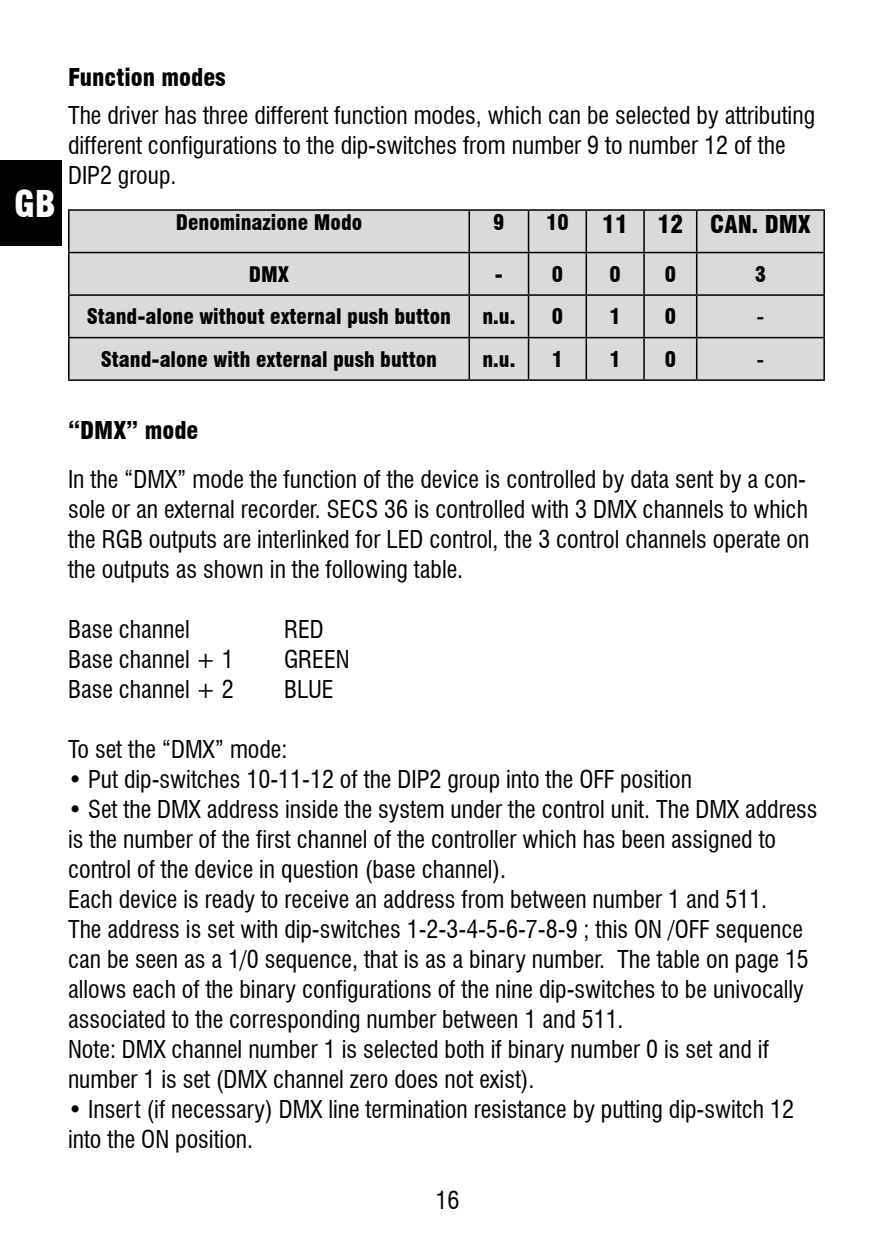
<style>
.page{position:relative;width:893px;height:1259px;background:#fff}
.page>*{position:absolute;margin:0;border:0;box-sizing:border-box;transform-origin:0 0}
.t1{font:900 condensed 36px "Swiss 721 BT";color:#fff}
.t2{font:condensed 24px/30px "Swiss 721 BT";color:#000}
.t3{font:900 condensed 24px "Swiss 721 BT";color:#000}
.t4{font:900 condensed 21px "Swiss 721 BT";color:#000}
</style>
<div class="page">
<div style="left:0;top:161px;width:62px;height:85px;background:#000"></div>
<div style="left:70px;top:211px;width:753px;height:168px;background:#d9dadb"></div>
<hr style="left:68px;top:209px;width:401px;height:2px;background:#000">
<hr style="left:68px;top:211px;width:2px;height:41px;background:#000">
<hr style="left:469px;top:209px;width:59px;height:2px;background:#000">
<hr style="left:468px;top:211px;width:2px;height:41px;background:#000">
<hr style="left:528px;top:209px;width:58px;height:2px;background:#000">
<hr style="left:528px;top:211px;width:1px;height:41px;background:#000">
<hr style="left:586px;top:209px;width:58px;height:2px;background:#000">
<hr style="left:585px;top:211px;width:2px;height:41px;background:#000">
<hr style="left:644px;top:209px;width:53px;height:2px;background:#000">
<hr style="left:643px;top:211px;width:2px;height:41px;background:#000">
<hr style="left:697px;top:209px;width:128px;height:2px;background:#000">
<hr style="left:696px;top:211px;width:1px;height:41px;background:#000">
<hr style="left:823px;top:211px;width:2px;height:41px;background:#000">
<hr style="left:585px;top:253px;width:2px;height:41px;background:#000">
<hr style="left:643px;top:253px;width:2px;height:41px;background:#000">
<hr style="left:696px;top:253px;width:1px;height:41px;background:#000">
<hr style="left:823px;top:253px;width:2px;height:41px;background:#000">
<hr style="left:585px;top:296px;width:2px;height:41px;background:#000">
<hr style="left:643px;top:296px;width:2px;height:41px;background:#000">
<hr style="left:696px;top:296px;width:1px;height:41px;background:#000">
<hr style="left:823px;top:296px;width:2px;height:41px;background:#000">
<hr style="left:585px;top:338px;width:2px;height:41px;background:#000">
<hr style="left:643px;top:338px;width:2px;height:41px;background:#000">
<hr style="left:696px;top:338px;width:1px;height:41px;background:#000">
<hr style="left:823px;top:338px;width:2px;height:41px;background:#000">
<hr style="left:68px;top:253px;width:2px;height:41px;background:#000">
<hr style="left:468px;top:253px;width:2px;height:41px;background:#000">
<hr style="left:528px;top:253px;width:1px;height:41px;background:#000">
<hr style="left:68px;top:296px;width:2px;height:41px;background:#000">
<hr style="left:468px;top:296px;width:2px;height:41px;background:#000">
<hr style="left:528px;top:296px;width:1px;height:41px;background:#000">
<hr style="left:68px;top:338px;width:2px;height:41px;background:#000">
<hr style="left:468px;top:338px;width:2px;height:41px;background:#000">
<hr style="left:528px;top:338px;width:1px;height:41px;background:#000">
<hr style="left:68px;top:252px;width:401px;height:1px;background:#000">
<hr style="left:469px;top:252px;width:59px;height:1px;background:#000">
<hr style="left:528px;top:252px;width:58px;height:1px;background:#000">
<hr style="left:586px;top:252px;width:58px;height:1px;background:#000">
<hr style="left:644px;top:252px;width:53px;height:1px;background:#000">
<hr style="left:697px;top:252px;width:128px;height:1px;background:#000">
<hr style="left:68px;top:294px;width:401px;height:2px;background:#000">
<hr style="left:469px;top:294px;width:59px;height:2px;background:#000">
<hr style="left:528px;top:294px;width:58px;height:2px;background:#000">
<hr style="left:586px;top:294px;width:58px;height:2px;background:#000">
<hr style="left:644px;top:294px;width:53px;height:2px;background:#000">
<hr style="left:697px;top:294px;width:128px;height:2px;background:#000">
<hr style="left:68px;top:337px;width:401px;height:1px;background:#000">
<hr style="left:469px;top:337px;width:59px;height:1px;background:#000">
<hr style="left:528px;top:337px;width:58px;height:1px;background:#000">
<hr style="left:586px;top:337px;width:58px;height:1px;background:#000">
<hr style="left:644px;top:337px;width:53px;height:1px;background:#000">
<hr style="left:697px;top:337px;width:128px;height:1px;background:#000">
<hr style="left:68px;top:379px;width:401px;height:2px;background:#000">
<hr style="left:469px;top:379px;width:59px;height:2px;background:#000">
<hr style="left:528px;top:379px;width:58px;height:2px;background:#000">
<hr style="left:586px;top:379px;width:58px;height:2px;background:#000">
<hr style="left:644px;top:379px;width:53px;height:2px;background:#000">
<hr style="left:697px;top:379px;width:128px;height:2px;background:#000">
<h1 class="t1" style="left:14px;top:182px;width:43px">GB</h1>
<p class="t3" style="left:68px;top:63px;width:159px">Function modes</p>
<p class="t2" style="left:68px;top:100px;width:748px">The driver has three different function modes, which can be selected by attributing different configurations to the dip-switches from number 9 to number 12 of the<br>DIP2 group.</p>
<p class="t4" style="left:176px;top:210px;width:188px">Denominazione Modo</p>
<p class="t4" style="left:493px;top:210px;width:13px">9</p>
<p class="t4" style="left:546px;top:210px;width:24px">10</p>
<p class="t3" style="left:602px;top:209px;width:210px">11 12 CAN. DMX</p>
<p class="t4" style="left:249px;top:261px;width:42px">DMX</p>
<p class="t4" style="left:495px;top:261px;width:70px">- 0</p>
<p class="t4" style="left:609px;top:261px;width:13px">0</p>
<p class="t4" style="left:665px;top:261px;width:13px">0</p>
<p class="t4" style="left:755px;top:261px;width:13px">3</p>
<p class="t4" style="left:87px;top:304px;width:366px">Stand-alone without external push button</p>
<p class="t4" style="left:482px;top:304px;width:35px">n.u.</p>
<p class="t4" style="left:552px;top:304px;width:13px">0</p>
<p class="t4" style="left:609px;top:304px;width:13px">1</p>
<p class="t4" style="left:665px;top:304px;width:13px">0</p>
<p class="t2" style="left:756px;top:302px;width:9px">-</p>
<p class="t4" style="left:101px;top:347px;width:338px">Stand-alone with external push button</p>
<p class="t4" style="left:482px;top:347px;width:35px">n.u.</p>
<p class="t4" style="left:552px;top:347px;width:13px">1</p>
<p class="t4" style="left:609px;top:347px;width:13px">1</p>
<p class="t4" style="left:665px;top:347px;width:13px">0</p>
<p class="t2" style="left:756px;top:344px;width:9px">-</p>
<p class="t3" style="left:68px;top:416px;width:132px">“DMX” mode</p>
<p class="t2" style="left:68px;top:464px;width:741px;text-align:justify">In the “DMX” mode the function of the device is controlled by data sent by a con&shy;sole or an external recorder. SECS 36 is controlled with 3 DMX channels to which the RGB</p>
<p class="t2" style="left:68px;top:524px;width:743px;text-indent:81px">outputs are interlinked for LED control, the 3 control channels operate on the outputs as shown in the following table.</p>
<p class="t2" style="left:68px;top:614px;width:163px">Base channel RE</p>
<p class="t2" style="left:310px;top:614px;width:15px">D</p>
<p class="t2" style="left:68px;top:644px;width:187px">Base channel + 1 GREEN<br>Base channel + 2 BLUE</p>
<p class="t2" style="left:68px;top:734px;width:221px">To set the “DMX” mode:</p>
<p class="t2" style="left:68px;top:764px;width:626px">• Put dip-switches 10-11-12 of the DIP2 group into the OFF position</p>
<p class="t2" style="left:68px;top:794px;width:751px">• Set the DMX address inside the system under the control unit. The DMX address is the number of the first channel of the controller which has been assigned to control of the device in question (base channel).<br>Each device is ready to receive an address from between number 1 and 511.<br>The address is set with dip-switches 1-2-3-4-5-6-7-8-9 ; this ON /OFF sequence can be seen as a 1/0 sequence, that is as a binary number. The table on page 15 allows each of the binary configurations of the nine dip-switches to be univocally associated to the corresponding number between 1 and 511.<br>Note: DMX channel number 1 is selected both if binary number 0 is set and if number 1 is set (DMX channel zero does not exist).</p>
<p class="t2" style="left:68px;top:1094px;width:727px">• Insert (if necessary) DMX line termination resistance by putting dip-switch 12 into the ON position.</p>
<p class="t2" style="left:435px;top:1185px;width:25px">16</p>
</div>
